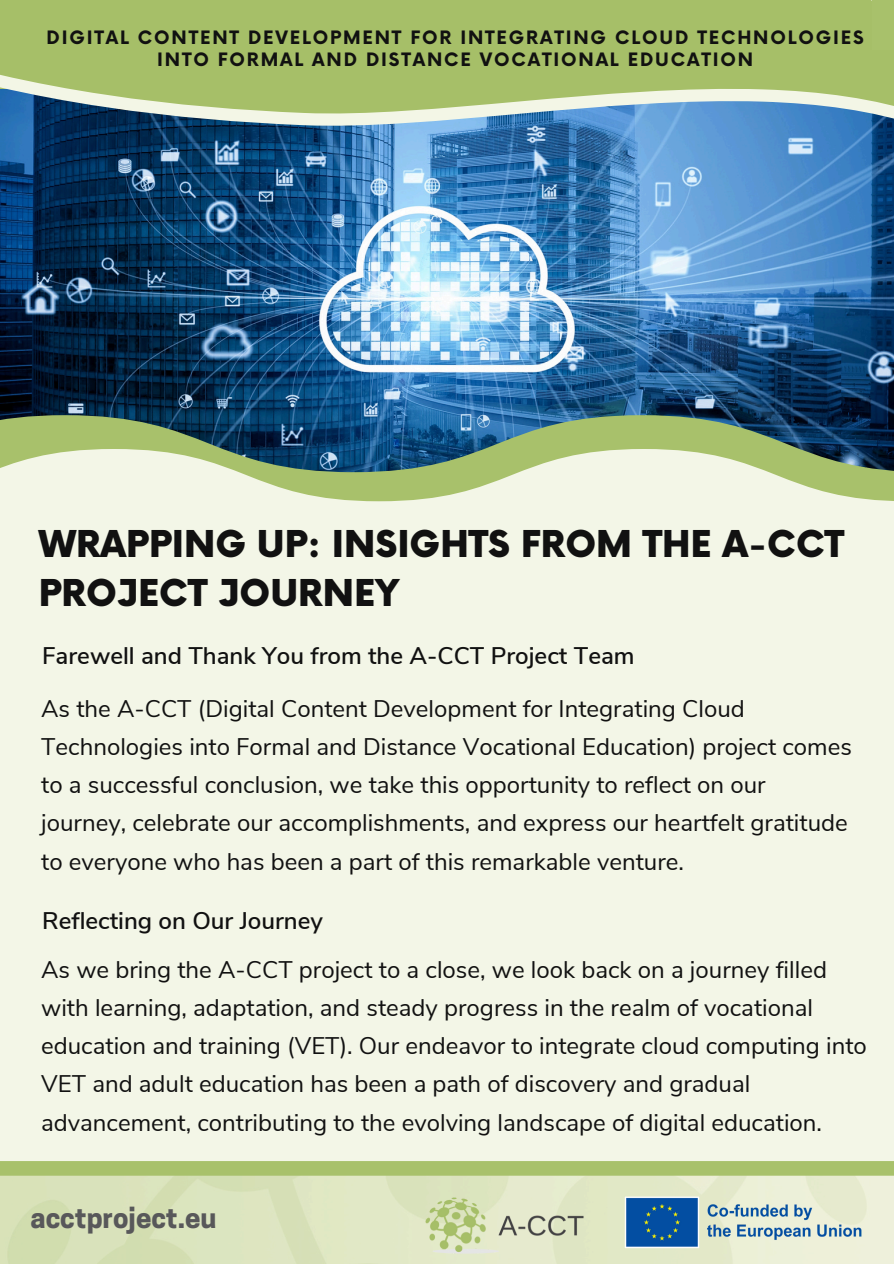
<style>
.page{position:relative;width:894px;height:1264px;background:#fff}
.page>*{position:absolute;margin:0;border:0;box-sizing:border-box;transform-origin:0 0}
.t1{font:900 36px/49.5px "Now";color:#111}
.t2{font:700 27.6px "Cooper Hewitt";color:#58585a}
.t3{font:24px/38.2px "Nunito Sans";color:#111}
.t4{font:600 24px "Nunito Sans";color:#111}
.t5{font:700 18px/21.3px "Now";letter-spacing:.1em;color:#111;text-align:center}
</style>
<div class="page">
<div style="left:0;top:0;width:893px;height:1263px;background:#f3f6e7"></div>
<img style="left:623px;top:1195px;width:256px;height:54px">
<img style="left:419px;top:1193px;width:171px;height:68px">
<div style="left:0;top:1160px;width:893px;height:15px;background:#a8c16b"></div>
<svg style="left:0;top:0;width:893px;height:502px;background:#648c93"></svg>
<div style="left:871px;top:0;width:22px;height:50px;background:#a8c16b"></div>
<p class="t5" style="left:47px;top:28px;width:818px">DIGITAL CONTENT DEVELOPMENT FOR INTEGRATING CLOUD TECHNOLOGIES<br>INTO FORMAL AND DISTANCE VOCATIONAL EDUCATION</p>
<p class="t1" style="left:39px;top:521px;width:806px">WRAPPING UP: INSIGHTS FROM THE A-CCT<br>PROJECT JOURNEY</p>
<h4 class="t4" style="left:42px;top:639px;width:593px">Farewell and Thank You from the A-CCT Project Team</h4>
<h3 class="t3" style="left:41px;top:689px;width:812px">As the A-CCT (Digital Content Development for Integrating Cloud Technologies into Formal and Distance Vocational Education) project comes to a successful conclusion, we take this opportunity to reflect on our journey, celebrate our accomplishments, and express our heartfelt gratitude to everyone who has been a part of this remarkable venture.</h3>
<h3 class="t4" style="left:42px;top:904px;width:282px">Reflecting on Our Journey</h3>
<h4 class="t3" style="left:41px;top:950px;width:827px">As we bring the A-CCT project to a close, we look back on a journey filled with learning, adaptation, and steady progress in the realm of vocational education and training (VET). Our endeavor to integrate cloud computing into VET and adult education has been a path of discovery and gradual advancement, contributing to the evolving landscape of digital education.</h4>
<h1 class="t2" style="left:31px;top:1207px;width:187px">acctproject.eu</h1>
</div>
